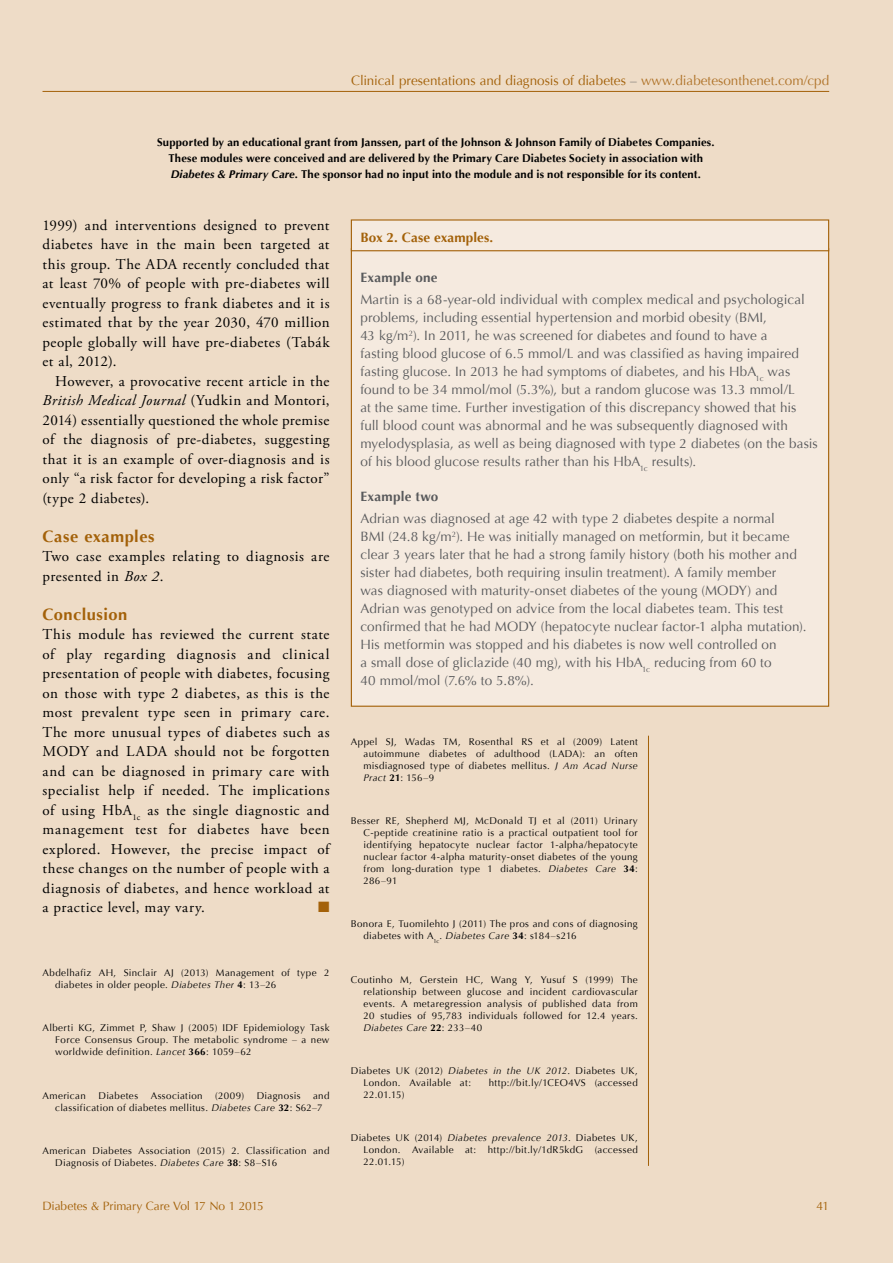
<style>
.page{position:relative;width:893px;height:1263px;background:#eedcc7}
.page>*{position:absolute;margin:0;border:0;box-sizing:border-box;transform-origin:0 0}
.t1{font:700 16.5px "Optima";letter-spacing:.03em;color:#a36109}
.t2{font:15px/19.5px "Adobe Garamond Pro";letter-spacing:.035em;color:#000;text-align:justify}
.t3{font:15px "Zapf Dingbats ITC";color:#a36109}
.t4{font:13.5px/18px "Optima";letter-spacing:.005em;color:#58595b}
.t5{font:13.5px "Optima";color:#a36109}
.t6{font:700 13.5px "Optima";letter-spacing:.02em;color:#58595b}
.t7{font:700 13.5px "Optima";letter-spacing:.01em;color:#a36109}
.t8{font:12px "Optima";letter-spacing:-.01em;color:#a36109}
.t9{font:700 11.25px/15.8px "Optima";letter-spacing:.015em;color:#000;text-align:center}
.t10{font:9.75px/12px "Optima";letter-spacing:.04em;color:#000}
.s1{color:#58595b}
.s2{color:#b0742a}
.s3{font-style:italic}
.s4{font-weight:700}
</style>
<div class="page">
<hr style="left:43px;top:91px;width:786px;height:1px;background:#a36109">
<hr style="left:648px;top:736px;width:1px;height:430px;background:#a36109">
<div style="left:351px;top:249px;width:478px;height:457px;background:#f5eadf"></div>
<div style="left:351px;top:220px;width:478px;height:31px;background:#f5eadf"></div>
<div style="left:351px;top:219px;width:478px;height:32px;border:1px solid #a36109"></div>
<h3 class="t5" style="left:351px;top:73px;width:479px">Clinical presentations and diagnosis of diabetes <span class="s1">–</span> <span class="s2">www.diabetesonthenet.com/cpd</span></h3>
<p class="t9" style="left:157px;top:135px;width:559px">Supported by an educational grant from Janssen, part of the Johnson &amp; Johnson Family of Diabetes Companies.<br>These modules were conceived and are delivered by the Primary Care Diabetes Society in association with<br><span class="s3">Diabetes &amp; Primary Care</span>. The sponsor had no input into the module and is not responsible for its content.</p>
<p class="t2" style="left:43px;top:216px;width:289px">1999) and interventions designed to prevent diabetes have in the main been targeted at this group. The ADA recently concluded that at least 70% of people with pre-diabetes will eventually progress to frank diabetes and it is estimated that by the year 2030, 470 million people globally will have pre-diabetes (Tabák et al, 2012).</p>
<p class="t2" style="left:43px;top:372px;width:289px;text-indent:13px">However, a provocative recent article in the <span class="s3">British Medical Journal</span> (Yudkin and Montori, 2014) essentially questioned the whole premise of the diagnosis of pre-diabetes, suggesting that it is an example of over-diagnosis and is only “a risk factor for developing a risk factor” (type 2 diabetes).</p>
<h1 class="t1" style="left:43px;top:526px;width:114px">Case examples</h1>
<h2 class="t2" style="left:43px;top:547px;width:288px">Two case examples relating to diagnosis are presented in <span class="s3">Box 2</span>.</h2>
<h1 class="t1" style="left:43px;top:604px;width:86px">Conclusion</h1>
<p class="t2" style="left:43px;top:625px;width:289px">This module has reviewed the current state of play regarding diagnosis and clinical presentation of people with diabetes, focusing on those with type 2 diabetes, as this is the most prevalent type seen in primary care.<br>The more unusual types of diabetes such as MODY and LADA should not be forgotten and can be diagnosed in primary care with specialist help if needed. The implications of using HbA<sub>1c</sub> as the single diagnostic and management test for diabetes have been explored. However, the precise impact of these changes on the number of people with a diagnosis of diabetes, and hence workload at a practice level, may vary.</p>
<h2 class="t3" style="left:318px;top:900px;width:13px">■</h2>
<p class="t10" style="left:55px;top:967px;width:276px;text-indent:-13px">Abdelhafiz AH, Sinclair AJ (2013) Management of type 2 diabetes in older people. <span class="s3">Diabetes Ther</span> <span class="s4">4</span>: 13–26</p>
<p class="t10" style="left:55px;top:1022px;width:276px;text-align:justify;text-indent:-13px">Alberti KG, Zimmet P, Shaw J (2005) IDF Epidemiology Task Force Consensus Group. The metabolic syndrome – a new worldwide definition. <span class="s3">Lancet</span> <span class="s4">366</span>: 1059–62</p>
<p class="t10" style="left:43px;top:1089px;width:45px">American</p>
<p class="t10" style="left:98px;top:1089px;width:41px">Diabetes</p>
<p class="t10" style="left:151px;top:1089px;width:53px">Association</p>
<p class="t10" style="left:215px;top:1089px;width:30px">(2009)</p>
<p class="t10" style="left:257px;top:1089px;width:45px">Diagnosis</p>
<p class="t10" style="left:55px;top:1089px;width:276px;text-indent:258px">and classification of diabetes mellitus. <span class="s3">Diabetes Care</span> <span class="s4">32</span>: S62–7</p>
<p class="t10" style="left:55px;top:1144px;width:276px;text-indent:-13px">American Diabetes Association (2015) 2. Classification and<br>Diagnosis of Diabetes. <span class="s3">Diabetes Care</span> <span class="s4">38</span>: S8–S16</p>
<h3 class="t7" style="left:360px;top:229px;width:134px">Box 2. Case examples.</h3>
<h3 class="t6" style="left:360px;top:269px;width:79px">Example one</h3>
<p class="t4" style="left:360px;top:291px;width:459px">Martin is a 68-year-old individual with complex medical and psychological problems, including essential hypertension and morbid obesity (BMI,<br>43 kg/m<sup>2</sup>). In 2011, he was screened for diabetes and found to have a<br>fasting blood glucose of 6.5 mmol/L and was classified as having impaired fasting glucose. In 2013 he had symptoms of diabetes, and his HbA<sub>1c</sub> was found to be 34 mmol/mol (5.3%), but a random glucose was 13.3 mmol/L<br>at the same time. Further investigation of this discrepancy showed that his full blood count was abnormal and he was subsequently diagnosed with myelodysplasia, as well as being diagnosed with type 2 diabetes (on the basis of his blood glucose results rather than his HbA<sub>1c</sub> results).</p>
<h3 class="t6" style="left:360px;top:489px;width:80px">Example two</h3>
<p class="t4" style="left:360px;top:510px;width:447px">Adrian was diagnosed at age 42 with type 2 diabetes despite a normal<br>BMI (24.8 kg/m<sup>2</sup>). He was initially managed on metformin, but it became clear 3 years later that he had a strong family history (both his mother and sister had diabetes, both requiring insulin treatment). A family member<br>was diagnosed with maturity-onset diabetes of the young (MODY) and Adrian was genotyped on advice from the local diabetes team. This test confirmed that he had MODY (hepatocyte nuclear factor-1 alpha mutation).<br>His metformin was stopped and his diabetes is now well controlled on<br>a small dose of gliclazide (40 mg), with his HbA<sub>1c</sub> reducing from 60 to<br>40 mmol/mol (7.6% to 5.8%).</p>
<p class="t10" style="left:364px;top:736px;width:276px;text-align:justify;text-indent:-13px">Appel SJ, Wadas TM, Rosenthal RS et al (2009) Latent autoimmune diabetes of adulthood (LADA): an often misdiagnosed type of diabetes mellitus. <span class="s3">J Am Acad Nurse Pract</span> <span class="s4">21</span>: 156–9</p>
<p class="t10" style="left:364px;top:815px;width:276px;text-align:justify;text-indent:-13px">Besser RE, Shepherd MJ, McDonald TJ et al (2011) Urinary C-peptide creatinine ratio is a practical outpatient tool for identifying hepatocyte nuclear factor 1-alpha/hepatocyte nuclear factor 4-alpha maturity-onset diabetes of the young from long-duration type 1 diabetes. <span class="s3">Diabetes Care</span> <span class="s4">34</span>:<br>286–91</p>
<p class="t10" style="left:364px;top:918px;width:276px;text-indent:-13px">Bonora E, Tuomilehto J (2011) The pros and cons of diagnosing diabetes with A<sub>1c</sub>. <span class="s3">Diabetes Care</span> <span class="s4">34</span>: s184–s216</p>
<p class="t10" style="left:364px;top:973px;width:276px;text-align:justify;text-indent:-13px">Coutinho M, Gerstein HC, Wang Y, Yusuf S (1999) The relationship between glucose and incident cardiovascular events. A metaregression analysis of published data from 20 studies of 95,783 individuals followed for 12.4 years.<br><span class="s3">Diabetes Care</span> <span class="s4">22</span>: 233–40</p>
<p class="t10" style="left:364px;top:1065px;width:276px;text-indent:-13px">Diabetes UK (2012) <span class="s3">Diabetes in the UK 2012</span>. Diabetes UK,<br>London. Available at:</p>
<p class="t10" style="left:489px;top:1077px;width:151px">http://bit.ly/1CEO4VS (accessed</p>
<p class="t10" style="left:364px;top:1089px;width:42px">22.01.15)</p>
<p class="t10" style="left:364px;top:1132px;width:276px;text-align:justify;text-indent:-13px">Diabetes UK (2014) <span class="s3">Diabetes prevalence 2013</span>. Diabetes UK, London. Available at: http://bit.ly/1dR5kdG (accessed 22.01.15)</p>
<p class="t8" style="left:43px;top:1199px;width:223px">Diabetes &amp; Primary Care Vol 17 No 1 2015</p>
<p class="t8" style="left:817px;top:1199px;width:14px">41</p>
</div>
